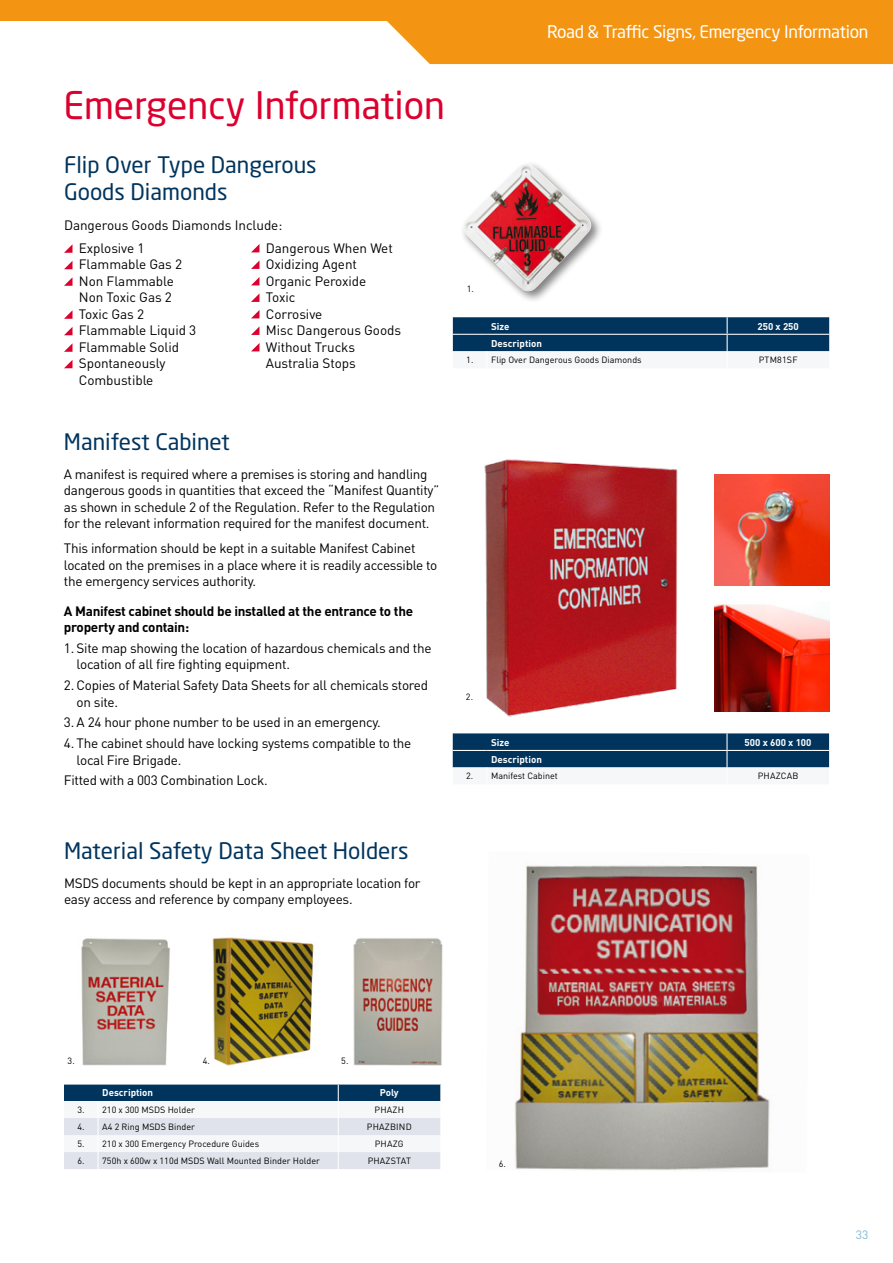
<style>
.page{position:relative;width:893px;height:1263px;background:#fff}
.page>*{position:absolute;margin:0;border:0;box-sizing:border-box;transform-origin:0 0}
.t1{font:37.5px "Neo Sans Std";color:#dc002f}
.t2{font:22.5px/27px "Neo Sans Std";color:#00345d}
.t3{font:17.25px "Neo Sans Std";letter-spacing:-.02em;color:#fff}
.t4{font:13.5px/16.5px "DIN";letter-spacing:-.02em;color:#000}
.t5{font:700 13.5px/16.5px "DIN";letter-spacing:-.02em;color:#000}
.t6{font:12px "DIN";color:#7cb7d8}
.t7{font:700 9.75px "DIN";color:#fff}
.t8{font:9px "DIN";color:#000}
.t9{font:9px "DIN";letter-spacing:.02em;color:#000}
</style>
<div class="page">
<svg style="left:353px;top:0;width:540px;height:64px;background:#f39c23"></svg>
<div style="left:0;top:0;width:454px;height:20px;background:#f39512"></div>
<img style="left:515px;top:865px;width:255px;height:305px">
<svg style="left:453px;top:733px;width:376px;height:35px;background:#114167"></svg>
<svg style="left:453px;top:317px;width:376px;height:35px;background:#104167"></svg>
<div style="left:459px;top:160px;width:144px;height:144px;background:#000;opacity:.5"></div>
<img style="left:462px;top:164px;width:130px;height:128px">
<svg style="left:64px;top:244px;width:9px;height:9px"></svg>
<svg style="left:64px;top:261px;width:9px;height:8px"></svg>
<svg style="left:64px;top:277px;width:9px;height:9px"></svg>
<svg style="left:64px;top:310px;width:9px;height:9px"></svg>
<svg style="left:64px;top:327px;width:9px;height:8px"></svg>
<svg style="left:64px;top:343px;width:9px;height:9px"></svg>
<svg style="left:64px;top:360px;width:9px;height:8px"></svg>
<svg style="left:64px;top:1084px;width:376px;height:85px"></svg>
<img style="left:213px;top:937px;width:101px;height:129px">
<img style="left:81px;top:938px;width:89px;height:128px">
<img style="left:353px;top:938px;width:90px;height:128px">
<img style="left:484px;top:459px;width:194px;height:258px">
<img style="left:714px;top:475px;width:115px;height:110px">
<img style="left:714px;top:604px;width:115px;height:108px">
<svg style="left:251px;top:244px;width:8px;height:8px"></svg>
<svg style="left:251px;top:261px;width:8px;height:8px"></svg>
<svg style="left:251px;top:277px;width:8px;height:8px"></svg>
<svg style="left:251px;top:294px;width:8px;height:8px"></svg>
<svg style="left:251px;top:310px;width:8px;height:8px"></svg>
<svg style="left:251px;top:327px;width:8px;height:8px"></svg>
<svg style="left:251px;top:343px;width:8px;height:8px"></svg>
<p class="t1" style="left:63px;top:82px;width:383px">Emergency Information</p>
<p class="t2" style="left:64px;top:151px;width:254px">Flip Over Type Dangerous<br>Goods Diamonds</p>
<p class="t4" style="left:64px;top:216px;width:220px">Dangerous Goods Diamonds Include:</p>
<p class="t4" style="left:266px;top:239px;width:128px">Dangerous When Wet</p>
<p class="t4" style="left:266px;top:256px;width:93px">Oxidizing Agent</p>
<p class="t4" style="left:266px;top:272px;width:102px">Organic Peroxide</p>
<p class="t4" style="left:266px;top:289px;width:31px">Toxic</p>
<p class="t4" style="left:266px;top:305px;width:58px">Corrosive</p>
<p class="t4" style="left:266px;top:322px;width:137px">Misc Dangerous Goods</p>
<p class="t4" style="left:266px;top:338px;width:91px">Without Trucks</p>
<p class="t4" style="left:266px;top:355px;width:91px">Australia Stops</p>
<p class="t4" style="left:79px;top:240px;width:67px">Explosive 1</p>
<p class="t4" style="left:79px;top:256px;width:105px">Flammable Gas 2</p>
<p class="t4" style="left:79px;top:273px;width:97px">Non Flammable<br>Non Toxic Gas 2</p>
<p class="t4" style="left:79px;top:306px;width:67px">Toxic Gas 2</p>
<p class="t4" style="left:79px;top:322px;width:119px">Flammable Liquid 3</p>
<p class="t4" style="left:79px;top:339px;width:102px">Flammable Solid</p>
<p class="t4" style="left:79px;top:355px;width:88px">Spontaneously<br>Combustible</p>
<p class="t2" style="left:64px;top:427px;width:167px">Manifest Cabinet</p>
<p class="t4" style="left:64px;top:465px;width:377px">A manifest is required where a premises is storing and handling dangerous goods in quantities that exceed the “Manifest Quantity” as shown in schedule 2 of the Regulation. Refer to the Regulation for the relevant information required for the manifest document.</p>
<p class="t4" style="left:64px;top:540px;width:375px">This information should be kept in a suitable Manifest Cabinet located on the premises in a place where it is readily accessible to the emergency services authority.</p>
<p class="t5" style="left:64px;top:602px;width:351px">A Manifest cabinet should be installed at the entrance to the property and contain:</p>
<p class="t4" style="left:77px;top:639px;width:356px;text-indent:-13px">1. Site map showing the location of hazardous chemicals and the location of all fire fighting equipment.</p>
<p class="t4" style="left:77px;top:677px;width:353px;text-indent:-13px">2. Copies of Material Safety Data Sheets for all chemicals stored on site.</p>
<p class="t4" style="left:64px;top:714px;width:318px">3. A 24 hour phone number to be used in an emergency.</p>
<p class="t4" style="left:77px;top:735px;width:336px;text-indent:-13px">4. The cabinet should have locking systems compatible to the local Fire Brigade.</p>
<p class="t4" style="left:64px;top:772px;width:205px">Fitted with a 003 Combination Lock.</p>
<p class="t2" style="left:64px;top:836px;width:346px">Material Safety Data Sheet Holders</p>
<p class="t4" style="left:64px;top:874px;width:358px">MSDS documents should be kept in an appropriate location for easy access and reference by company employees.</p>
<p class="t3" style="left:547px;top:21px;width:323px">Road &amp; Traffic Signs, Emergency Information</p>
<p class="t8" style="left:467px;top:283px;width:9px">1.</p>
<p class="t7" style="left:491px;top:320px;width:20px">Size</p>
<p class="t7" style="left:757px;top:320px;width:43px">250 x 250</p>
<p class="t7" style="left:491px;top:337px;width:52px">Description</p>
<p class="t8" style="left:466px;top:354px;width:9px">1.</p>
<p class="t8" style="left:491px;top:354px;width:152px">Flip Over Dangerous Goods Diamonds</p>
<p class="t9" style="left:759px;top:354px;width:40px">PTM81SF</p>
<p class="t8" style="left:466px;top:691px;width:9px">2.</p>
<p class="t7" style="left:491px;top:736px;width:20px">Size</p>
<p class="t7" style="left:745px;top:736px;width:68px">500 x 600 x 100</p>
<p class="t7" style="left:491px;top:753px;width:52px">Description</p>
<p class="t8" style="left:466px;top:770px;width:9px">2.</p>
<p class="t8" style="left:491px;top:770px;width:68px">Manifest Cabinet</p>
<p class="t9" style="left:758px;top:770px;width:42px">PHAZCAB</p>
<p class="t8" style="left:68px;top:1055px;width:9px">3.</p>
<p class="t8" style="left:203px;top:1055px;width:9px">4.</p>
<p class="t8" style="left:341px;top:1055px;width:9px">5.</p>
<p class="t7" style="left:102px;top:1086px;width:52px">Description</p>
<p class="t7" style="left:380px;top:1086px;width:20px">Poly</p>
<p class="t8" style="left:77px;top:1104px;width:9px">3.</p>
<p class="t8" style="left:102px;top:1104px;width:94px">210 x 300 MSDS Holder</p>
<p class="t8" style="left:375px;top:1104px;width:31px">PHAZH</p>
<p class="t8" style="left:77px;top:1121px;width:9px">4.</p>
<p class="t8" style="left:102px;top:1121px;width:94px">A4 2 Ring MSDS Binder</p>
<p class="t9" style="left:367px;top:1121px;width:46px">PHAZBIND</p>
<p class="t8" style="left:77px;top:1138px;width:9px">5.</p>
<p class="t8" style="left:102px;top:1138px;width:158px">210 x 300 Emergency Procedure Guides</p>
<p class="t8" style="left:375px;top:1138px;width:31px">PHAZG</p>
<p class="t8" style="left:77px;top:1155px;width:9px">6.</p>
<p class="t8" style="left:102px;top:1155px;width:219px">750h x 600w x 110d MSDS Wall Mounted Binder Holder</p>
<p class="t9" style="left:368px;top:1155px;width:45px">PHAZSTAT</p>
<p class="t8" style="left:499px;top:1158px;width:9px">6.</p>
<p class="t6" style="left:856px;top:1227px;width:14px">33</p>
</div>
